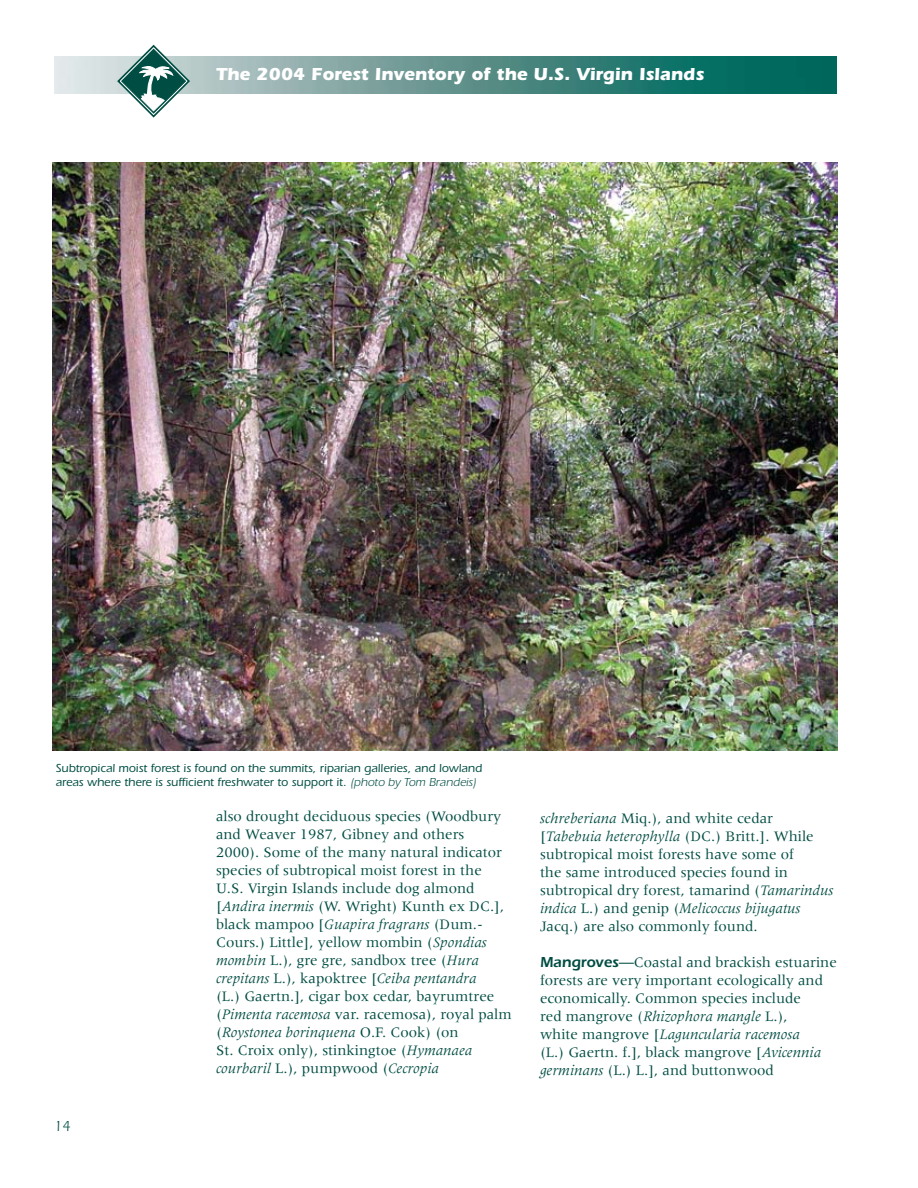
<style>
.page{position:relative;width:918px;height:1188px;background:#fff}
.page>*{position:absolute;margin:0;border:0;box-sizing:border-box;transform-origin:0 0}
.t1{font:700 18px "ITC Eras Std";color:#fff}
.t2{font:15px/18px "Meridien";color:#004d43}
.t3{font:15px "ITC Eras Std";color:#004d43}
.t4{font:500 12px/14.4px "ITC Eras Std";color:#004d43}
.s1{font-weight:400}
.s2{font-style:italic}
.s3{font-family:"ITC Eras Std";font-weight:600}
.s4{font-family:"ITC Eras Std";font-weight:500}
</style>
<div class="page">
<img style="left:52px;top:162px;width:785px;height:589px">
<img style="left:54px;top:56px;width:783px;height:38px">
<svg style="left:116px;top:45px;width:75px;height:73px"></svg>
<p class="t1" style="left:216px;top:63px;width:490px">The 2004 Forest Inventory of the U.S. Virgin Islands</p>
<p class="t4" style="left:56px;top:761px;width:428px">Subtropical moist forest is found on the summits, riparian galleries, and lowland areas where there is sufficient freshwater to support it. <span class="s1">(photo by Tom Brandeis)</span></p>
<p class="t3" style="left:54px;top:1117px;width:18px">14</p>
<p class="t2" style="left:216px;top:807px;width:297px">also drought deciduous species (Woodbury and Weaver 1987, Gibney and others<br>2000). Some of the many natural indicator species of subtropical moist forest in the U.S. Virgin Islands include dog almond [<span class="s2">Andira inermis</span> (W. Wright) Kunth ex DC.], black mampoo [<span class="s2">Guapira fragrans</span> (Dum.- Cours.) Little], yellow mombin (<span class="s2">Spondias mombin</span> L.), gre gre, sandbox tree (<span class="s2">Hura crepitans</span> L.), kapoktree [<span class="s2">Ceiba pentandra<br></span>(L.) Gaertn.], cigar box cedar, bayrumtree (<span class="s2">Pimenta racemosa</span> var. racemosa), royal palm (<span class="s2">Roystonea borinquena</span> O.F. Cook) (on<br>St. Croix only), stinkingtoe (<span class="s2">Hymanaea courbaril</span> L.), pumpwood (<span class="s2">Cecropia</span></p>
<p class="t2" style="left:540px;top:809px;width:295px"><span class="s2">schreberiana</span> Miq.), and white cedar [<span class="s2">Tabebuia heterophylla</span> (DC.) Britt.]. While subtropical moist forests have some of<br>the same introduced species found in subtropical dry forest, tamarind (<span class="s2">Tamarindus indica</span> L.) and genip (<span class="s2">Melicoccus bijugatus </span>Jacq.) are also commonly found.</p>
<p class="t2" style="left:540px;top:953px;width:298px"><span class="s3">Mangroves</span><span class="s4">—</span>Coastal and brackish estuarine forests are very important ecologically and economically. Common species include<br>red mangrove (<span class="s2">Rhizophora mangle</span> L.),<br>white mangrove [<span class="s2">Laguncularia racemosa<br></span>(L.) Gaertn. f.], black mangrove [<span class="s2">Avicennia germinans</span> (L.) L.], and buttonwood</p>
</div>
